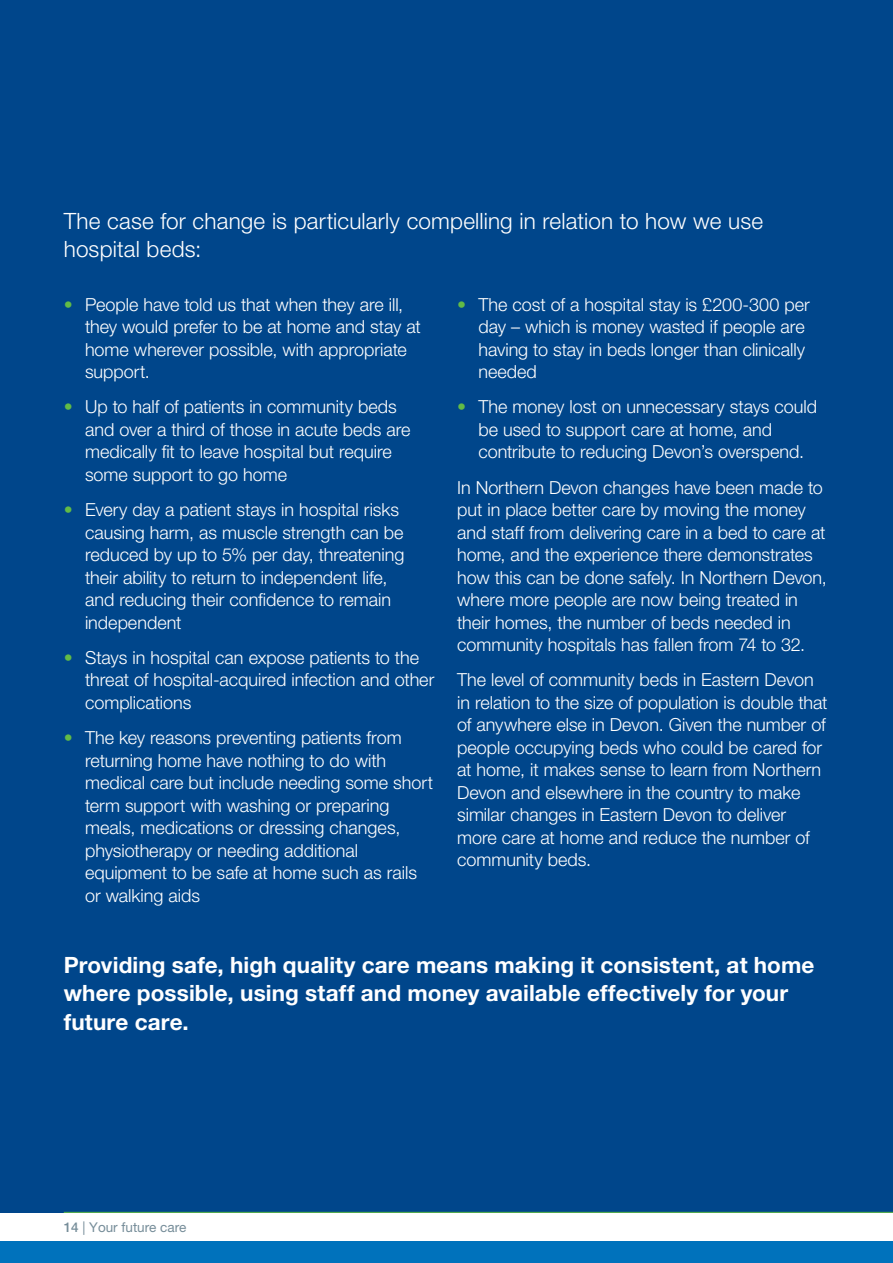
<style>
.page{position:relative;width:893px;height:1263px;background:#fff}
.page>*{position:absolute;margin:0;border:0;box-sizing:border-box;transform-origin:0 0}
.t1{font:700 22.5px/28.5px "Helvetica Neue LT Pro";letter-spacing:.005em;color:#fff}
.t2{font:300 22.5px/28.5px "Helvetica Neue LT Pro";letter-spacing:.005em;color:#fff}
.t3{font:300 18px/22.5px "Helvetica Neue LT Pro";color:#fff}
.t4{font:13.5px "Helvetica Neue LT Pro";color:#768d99}
.s1{color:#62bb46}
.s2{font-weight:500}
</style>
<div class="page">
<div style="left:0;top:0;width:893px;height:1212px;background:#00468b"></div>
<hr style="left:64px;top:1212px;width:829px;height:1px;background:#62bb46">
<div style="left:0;top:1242px;width:893px;height:21px;background:#0072bc"></div>
<p class="t2" style="left:64px;top:206px;width:701px">The case for change is particularly compelling in relation to how we use hospital beds:</p>
<p class="t3" style="left:85px;top:292px;width:337px;text-indent:-21px"><span class="s1">•</span> People have told us that when they are ill, they would prefer to be at home and stay at home wherever possible, with appropriate support.</p>
<p class="t3" style="left:85px;top:395px;width:327px;text-indent:-21px"><span class="s1">•</span> Up to half of patients in community beds and over a third of those in acute beds are medically fit to leave hospital but require some support to go home</p>
<p class="t3" style="left:85px;top:498px;width:321px;text-indent:-21px"><span class="s1">•</span> Every day a patient stays in hospital risks causing harm, as muscle strength can be reduced by up to 5% per day, threatening their ability to return to independent life, and reducing their confidence to remain independent</p>
<p class="t3" style="left:85px;top:646px;width:351px;text-indent:-21px"><span class="s1">•</span> Stays in hospital can expose patients to the threat of hospital-acquired infection and other complications</p>
<p class="t3" style="left:85px;top:726px;width:350px;text-indent:-21px"><span class="s1">•</span> The key reasons preventing patients from returning home have nothing to do with medical care but include needing some short term support with washing or preparing meals, medications or dressing changes, physiotherapy or needing additional equipment to be safe at home such as rails or walking aids</p>
<p class="t3" style="left:478px;top:292px;width:333px;text-indent:-21px"><span class="s1">•</span> The cost of a hospital stay is £200-300 per day – which is money wasted if people are having to stay in beds longer than clinically needed</p>
<p class="t3" style="left:478px;top:395px;width:340px;text-indent:-21px"><span class="s1">•</span> The money lost on unnecessary stays could be used to support care at home, and contribute to reducing Devon’s overspend.</p>
<p class="t3" style="left:457px;top:476px;width:371px">In Northern Devon changes have been made to put in place better care by moving the money and staff from delivering care in a bed to care at home, and the experience there demonstrates how this can be done safely. In Northern Devon, where more people are now being treated in their homes, the number of beds needed in community hospitals has fallen from 74 to 32.</p>
<p class="t3" style="left:457px;top:668px;width:372px">The level of community beds in Eastern Devon in relation to the size of population is double that of anywhere else in Devon. Given the number of people occupying beds who could be cared for at home, it makes sense to learn from Northern Devon and elsewhere in the country to make similar changes in Eastern Devon to deliver more care at home and reduce the number of community beds.</p>
<p class="t1" style="left:64px;top:950px;width:752px">Providing safe, high quality care means making it consistent, at home where possible, using staff and money available effectively for your future care.</p>
<p class="t4" style="left:64px;top:1219px;width:124px"><span class="s2">14</span> | Your future care</p>
</div>
